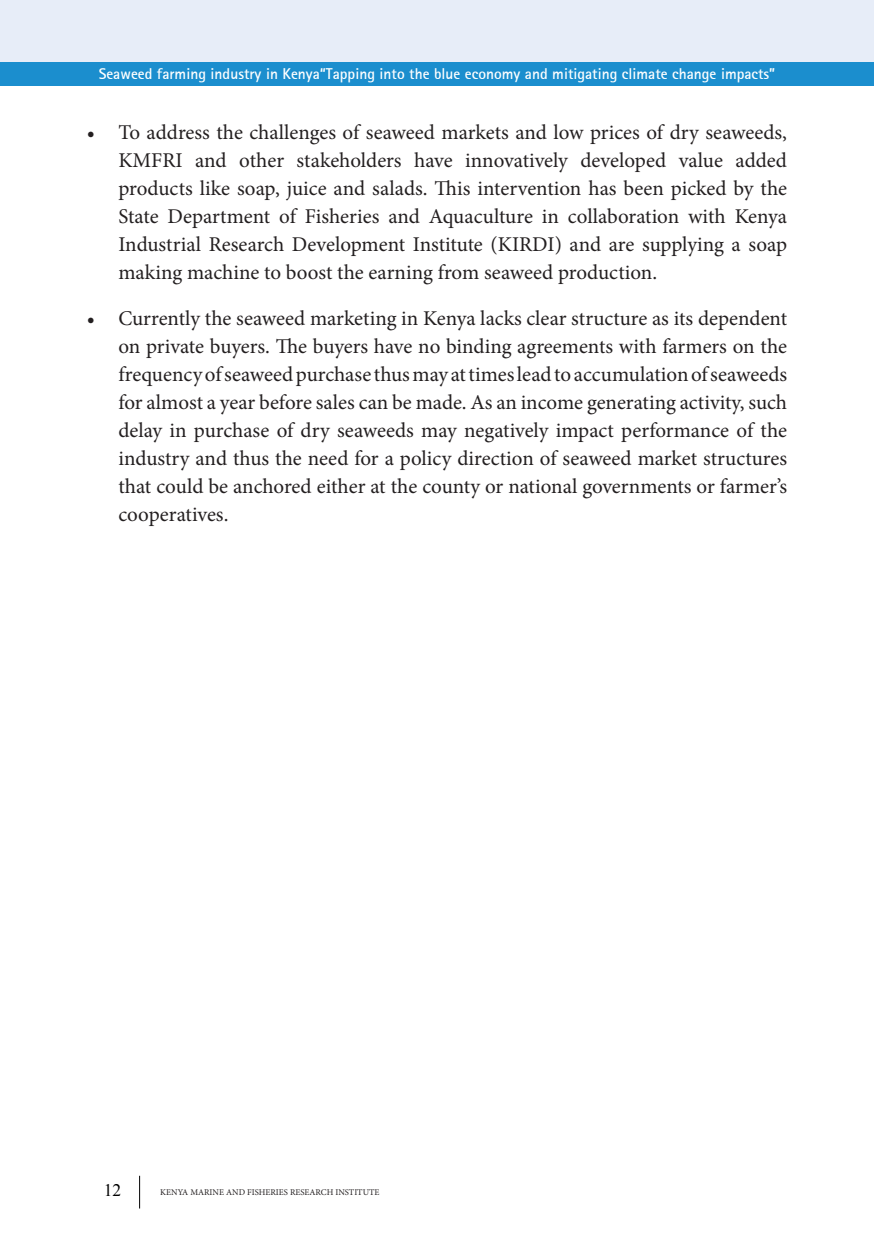
<style>
.page{position:relative;width:874px;height:1241px;background:#fff}
.page>*{position:absolute;margin:0;border:0;box-sizing:border-box;transform-origin:0 0}
.t1{font:21px/28px "Minion Pro";color:#231f20;text-align:justify}
.t2{font:17.5px "Times New Roman";color:#000}
.t3{font:700 15.4px "Rotis Sans Serif";color:#fff}
.t4{font:8.75px "Minion Pro";color:#231f20}
</style>
<div class="page">
<div style="left:0;top:62px;width:873px;height:24px;background:#1b8ece"></div>
<div style="left:0;top:0;width:873px;height:62px;background:#e7edf8"></div>
<hr style="left:139px;top:1175px;width:1px;height:33px;background:#000">
<p class="t3" style="left:99px;top:64px;width:677px">Seaweed farming industry in Kenya“Tapping into the blue economy and mitigating climate change impacts”</p>
<p class="t1" style="left:118px;top:119px;width:670px;text-indent:-32px">• To address the challenges of seaweed markets and low prices of dry seaweeds, KMFRI and other stakeholders have innovatively developed value added products like soap, juice and salads. This intervention has been picked by the State Department of Fisheries and Aquaculture in collaboration with Kenya Industrial Research Development Institute (KIRDI) and are supplying a soap making machine to boost the earning from seaweed production.</p>
<p class="t1" style="left:118px;top:304px;width:670px;text-indent:-32px">• Currently the seaweed marketing in Kenya lacks clear structure as its dependent on private buyers. The buyers have no binding agreements with farmers on the frequency of seaweed purchase thus may at times lead to accumulation of seaweeds for almost a year before sales can be made. As an income generating activity, such delay in purchase of dry seaweeds may negatively impact performance of the industry and thus the need for a policy direction of seaweed market structures that could be anchored either at the county or national governments or farmer’s cooperatives.</p>
<p class="t2" style="left:104px;top:1177px;width:19px">12</p>
<p class="t4" style="left:160px;top:1186px;width:221px">KENYA MARINE AND FISHERIES RESEARCH INSTITUTE</p>
</div>
